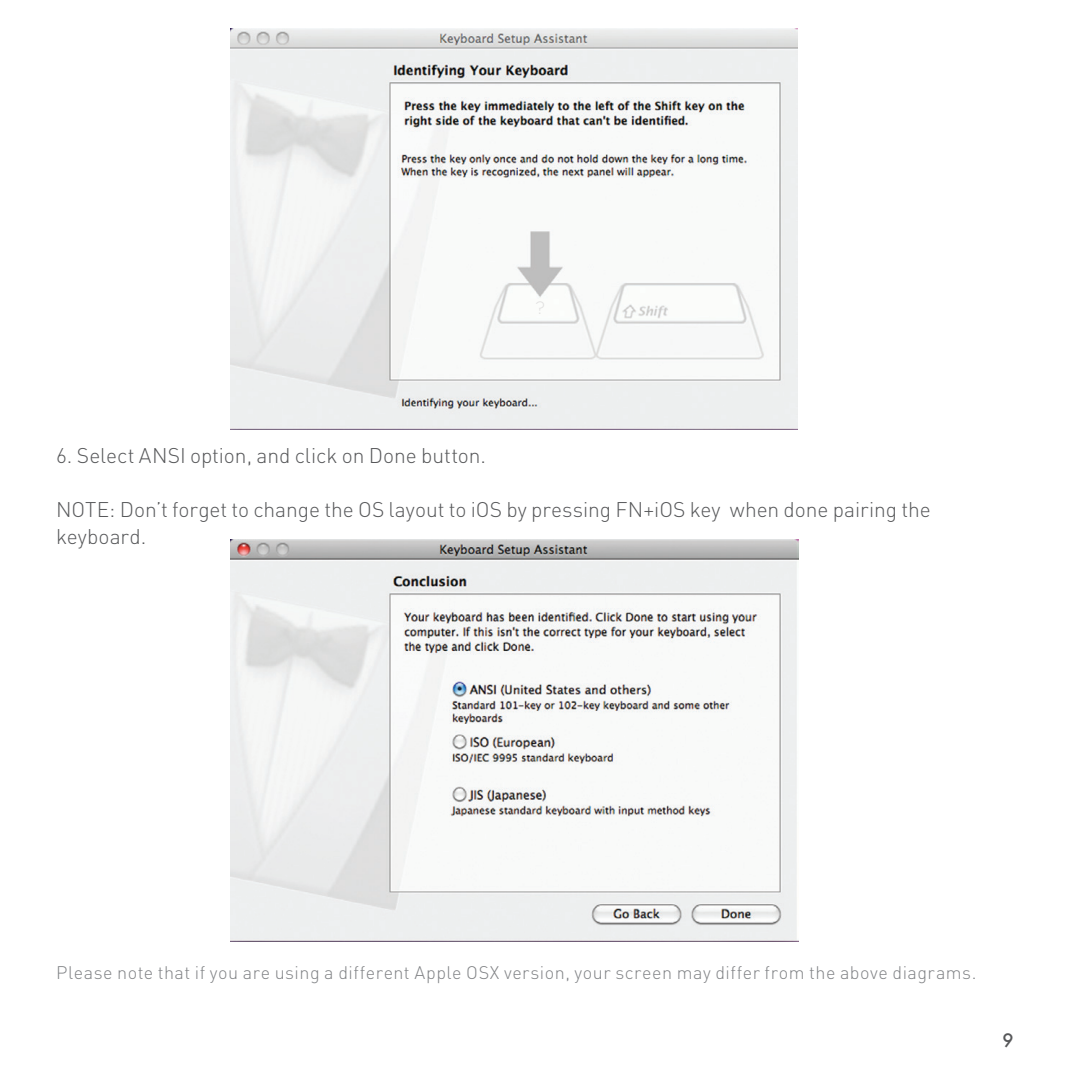
<style>
.page{position:relative;width:1080px;height:1080px;background:#fff}
.page>*{position:absolute;margin:0;border:0;box-sizing:border-box;transform-origin:0 0}
.t1{font:300 21px/27px "DIN";color:#57585a}
.t2{font:300 18px "DIN";letter-spacing:.03em;color:#808285}
.t3{font:300 18px "Gotham";color:#e0dfdf}
.t4{font:500 18px "Futura";color:#57585a}
</style>
<div class="page">
<img style="left:231px;top:28px;width:566px;height:402px">
<img style="left:231px;top:540px;width:567px;height:402px">
<p class="t3" style="left:535px;top:298px;width:11px">?</p>
<p class="t1" style="left:56px;top:442px;width:432px">6. Select ANSI option, and click on Done button.</p>
<p class="t1" style="left:56px;top:496px;width:876px">NOTE: Don’t forget to change the OS layout to iOS by pressing FN+iOS key when done pairing the keyboard.</p>
<p class="t2" style="left:56px;top:961px;width:922px">Please note that if you are using a different Apple OSX version, your screen may differ from the above diagrams.</p>
<p class="t4" style="left:1002px;top:1028px;width:13px">9</p>
</div>
